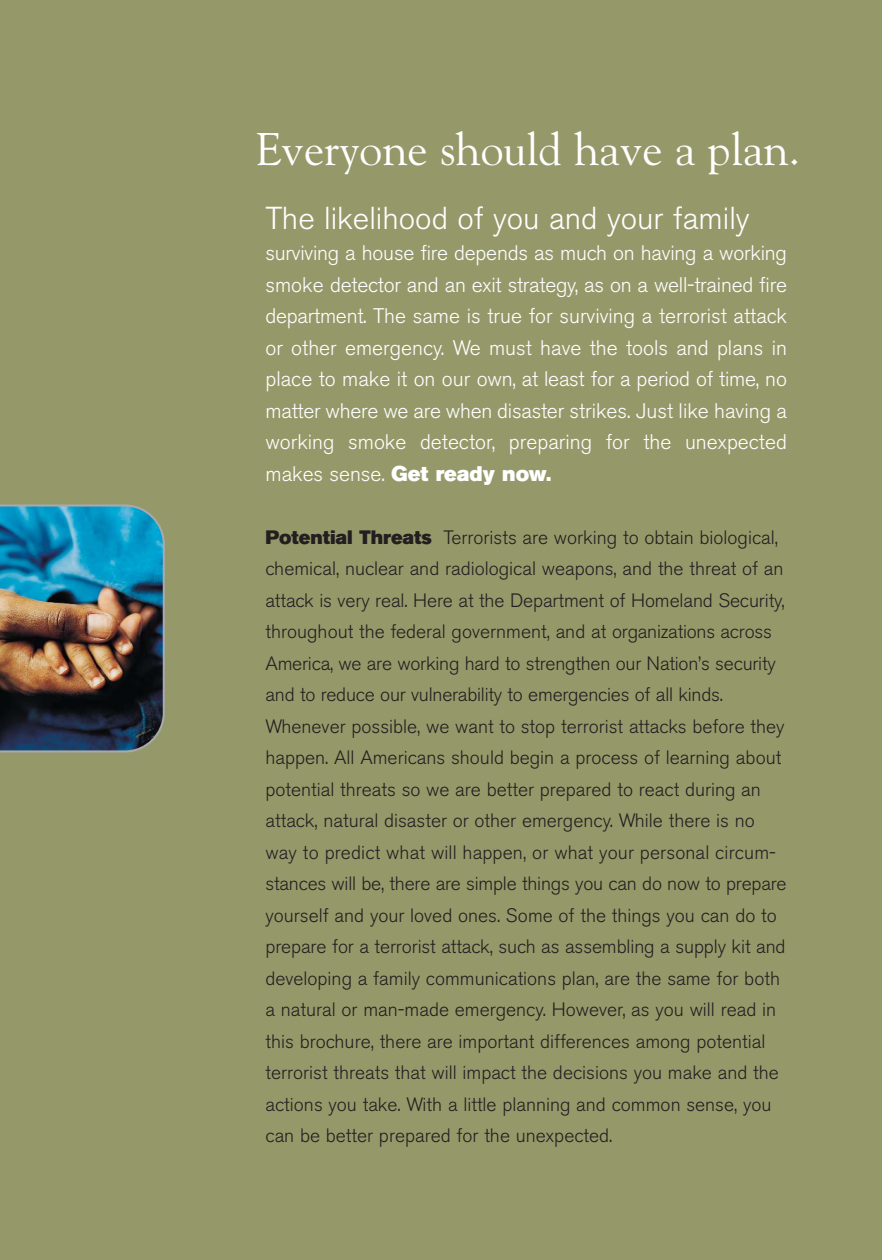
<style>
.page{position:relative;width:882px;height:1260px;background:#95996a}
.page>*{position:absolute;margin:0;border:0;box-sizing:border-box;transform-origin:0 0}
.t1{font:45.5px "Goudy";color:#fff}
.t2{font:300 31.5px "Akzidenz Grotesk BE";color:#fff}
.t3{font:300 21px/31.5px "Akzidenz Grotesk BE";color:#fff;text-align:justify}
.t4{font:21px "Akzidenz Grotesk BE Super";color:#fff}
.t5{font:300 19.25px/31.5px "Akzidenz Grotesk BE";color:#231f20}
.s1{font-family:"Akzidenz Grotesk BE";font-weight:300}
.s2{font-family:"Akzidenz Grotesk BE Super";font-weight:400}
</style>
<div class="page">
<h1 class="t1" style="left:256px;top:131px;width:546px">Everyone should have a plan.</h1>
<h2 class="t2" style="left:265px;top:206px;width:486px">The likelihood of you and your family</h2>
<p class="t3" style="left:265px;top:240px;width:523px">surviving a house fire depends as much on having a working smoke detector and an exit strategy, as on a well-trained fire department. The same is true for surviving a terrorist attack or other emergency. We must have the tools and plans in place to make it on our own, at least for a period of time, no matter where we are when disaster strikes. Just like having a working smoke detector, preparing for the unexpected</p>
<p class="t4" style="left:265px;top:466px;width:287px"><span class="s1">makes sense.</span> Get ready now.</p>
<p class="t5" style="left:265px;top:523px;width:523px"><span class="s2">Potential Threats</span> Terrorists are working to obtain biological, chemical, nuclear and radiological weapons, and the threat of an attack is very real. Here at the Department of Homeland Security, throughout the federal government, and at organizations across America, we are working hard to strengthen our Nation’s security and to reduce our vulnerability to emergencies of all kinds.<br>Whenever possible, we want to stop terrorist attacks before they happen. All Americans should begin a process of learning about potential threats so we are better prepared to react during an attack, natural disaster or other emergency. While there is no way to predict what will happen, or what your personal circum&shy;stances will be, there are simple things you can do now to prepare yourself and your loved ones. Some of the things you can do to prepare for a terrorist attack, such as assembling a supply kit and developing a family communications plan, are the same for both a natural or man-made emergency. However, as you will read in this brochure, there are important differences among potential terrorist threats that will impact the decisions you make and the actions you take. With a little planning and common sense, you can be better prepared for the unexpected.</p>
</div>
